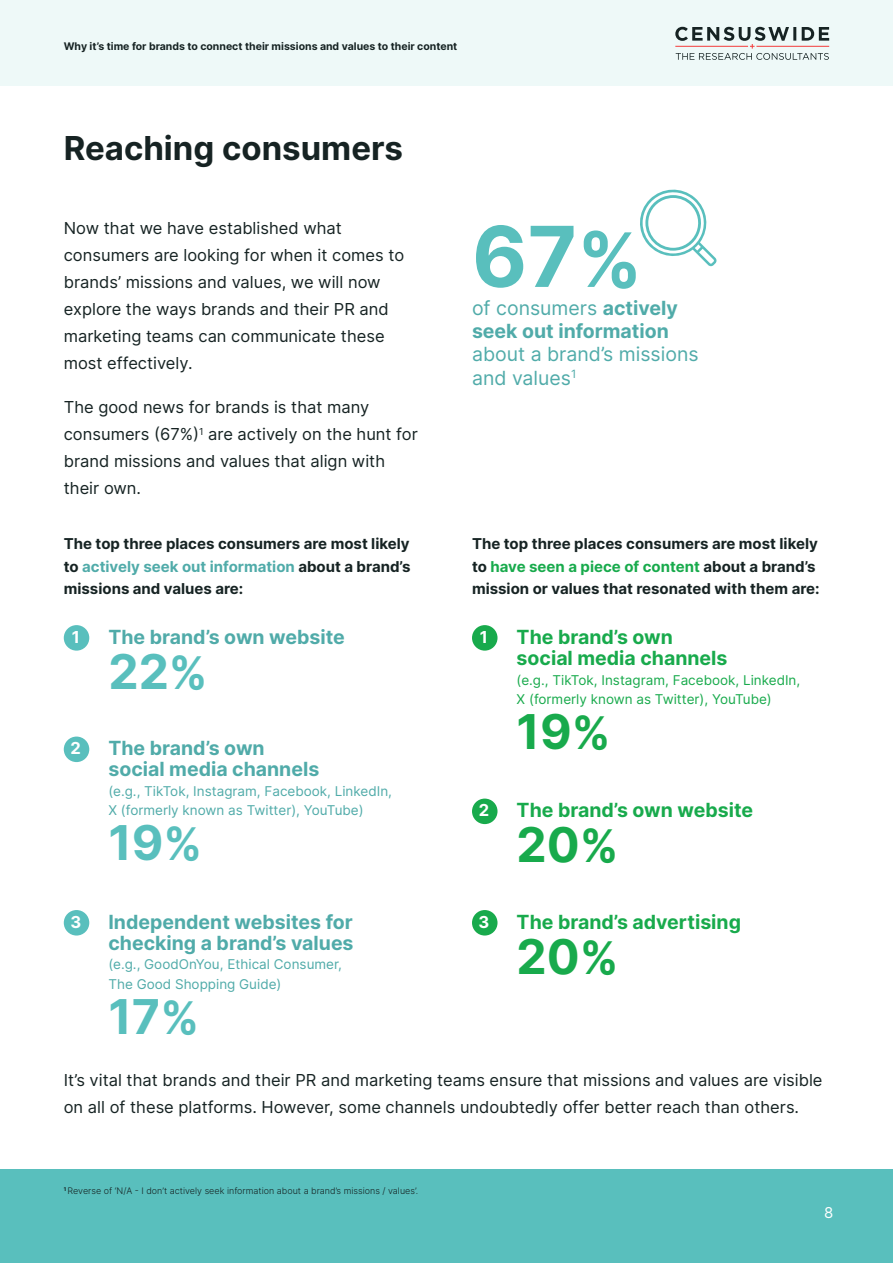
<style>
.page{position:relative;width:893px;height:1263px;background:#fff}
.page>*{position:absolute;margin:0;border:0;box-sizing:border-box;transform-origin:0 0}
.t1{font:700 84px "Inter";color:#59bfbd}
.t2{font:700 75px "Inter";color:#59bfbd}
.t3{font:700 48px "Inter";color:#59bfbd}
.t4{font:700 48px "Inter";color:#18aa4c}
.t5{font:700 33px "Inter";color:#162323}
.t6{font:700 19.5px/21px "Inter";color:#50aba9}
.t7{font:700 19.5px/21px "Inter";color:#18aa4c}
.t8{font:19.5px/23.4px "Inter";color:#50aba9}
.t9{font:16.5px/27px "Inter";color:#162323}
.t10{font:700 16.5px "Inter";color:#fff}
.t11{font:700 15px/22.5px "Inter";color:#162323;text-align:justify}
.t12{font:15px "Inter";color:#fff}
.t13{font:13.5px/19.5px "Inter";color:#50aba9}
.t14{font:13.5px/19.5px "Inter";color:#18aa4c}
.t15{font:700 10.5px "Inter";color:#162323}
.t16{font:300 9px "Inter";color:#162323}
.s1{font-weight:700}
.s2{color:#50aba9}
.s3{color:#18aa4c}
.s4{font-size:45px}
</style>
<div class="page">
<div style="left:0;top:0;width:893px;height:85px;background:#eef9f8"></div>
<div style="left:0;top:1169px;width:893px;height:94px;background:#59bfbd"></div>
<svg style="left:640px;top:189px;width:76px;height:78px"></svg>
<svg style="left:675px;top:27px;width:154px;height:33px"></svg>
<div style="left:64px;top:625px;width:25px;height:26px;background:#59bfbd;border-radius:50%"></div>
<div style="left:64px;top:736px;width:25px;height:26px;background:#59bfbd;border-radius:50%"></div>
<div style="left:472px;top:798px;width:25px;height:26px;background:#18aa4c;border-radius:50%"></div>
<div style="left:472px;top:910px;width:25px;height:25px;background:#18aa4c;border-radius:50%"></div>
<div style="left:472px;top:625px;width:25px;height:26px;background:#18aa4c;border-radius:50%"></div>
<div style="left:64px;top:910px;width:25px;height:25px;background:#59bfbd;border-radius:50%"></div>
<p class="t15" style="left:64px;top:38px;width:395px">Why it’s time for brands to connect their missions and values to their content</p>
<p class="t5" style="left:64px;top:123px;width:341px">Reaching consumers</p>
<p class="t9" style="left:64px;top:214px;width:342px">Now that we have established what consumers are looking for when it comes to brands’ missions and values, we will now explore the ways brands and their PR and marketing teams can communicate these most effectively.</p>
<p class="t9" style="left:64px;top:393px;width:356px">The good news for brands is that many consumers (67%)<sup>1</sup> are actively on the hunt for brand missions and values that align with their own.</p>
<p class="t1" style="left:472px;top:193px;width:107px">67</p>
<p class="t8" style="left:472px;top:295px;width:207px">of consumers <span class="s1">actively</span></p>
<p class="t2" style="left:577px;top:203px;width:66px">%</p>
<p class="t8" style="left:472px;top:319px;width:228px"><span class="s1">seek out information </span>about a brand’s missions and values<sup>1</sup></p>
<p class="t11" style="left:64px;top:532px;width:348px">The top three places consumers are most likely to <span class="s2">actively seek out information</span> about a brand’s missions and values are:</p>
<p class="t11" style="left:472px;top:532px;width:349px;text-align:left">The top three places consumers are most likely to <span class="s3">have seen a piece of content</span> about a brand’s mission or values that resonated with them are:</p>
<p class="t10" style="left:72px;top:624px;width:10px">1</p>
<p class="t6" style="left:108px;top:626px;width:238px">The brand’s own website</p>
<p class="t3" style="left:108px;top:636px;width:101px">22<span class="s4">%</span></p>
<p class="t10" style="left:71px;top:736px;width:12px">2</p>
<p class="t6" style="left:108px;top:737px;width:212px">The brand’s own social media channels</p>
<p class="t13" style="left:108px;top:781px;width:285px">(e.g., TikTok, Instagram, Facebook, LinkedIn,<br>X (formerly known as Twitter), YouTube)</p>
<p class="t3" style="left:108px;top:807px;width:95px">19<span class="s4">%</span></p>
<p class="t10" style="left:70px;top:909px;width:12px">3</p>
<p class="t6" style="left:108px;top:911px;width:247px">Independent websites for checking a brand’s values</p>
<p class="t13" style="left:108px;top:954px;width:235px">(e.g., GoodOnYou, Ethical Consumer,<br>The Good Shopping Guide)</p>
<p class="t3" style="left:108px;top:980px;width:92px">17<span class="s4">%</span></p>
<p class="t10" style="left:480px;top:624px;width:10px">1</p>
<p class="t7" style="left:517px;top:626px;width:212px">The brand’s own social media channels</p>
<p class="t14" style="left:517px;top:669px;width:285px">(e.g., TikTok, Instagram, Facebook, LinkedIn,<br>X (formerly known as Twitter), YouTube)</p>
<p class="t4" style="left:517px;top:696px;width:95px">19<span class="s4">%</span></p>
<p class="t10" style="left:479px;top:798px;width:12px">2</p>
<p class="t10" style="left:479px;top:909px;width:12px">3</p>
<p class="t7" style="left:517px;top:799px;width:238px">The brand’s own website</p>
<p class="t4" style="left:517px;top:809px;width:103px">20<span class="s4">%</span></p>
<p class="t7" style="left:517px;top:911px;width:226px">The brand’s advertising</p>
<p class="t4" style="left:517px;top:920px;width:103px">20<span class="s4">%</span></p>
<p class="t9" style="left:64px;top:1066px;width:760px">It’s vital that brands and their PR and marketing teams ensure that missions and values are visible on all of these platforms. However, some channels undoubtedly offer better reach than others.</p>
<p class="t16" style="left:64px;top:1184px;width:356px"><sup>1</sup> Reverse of ‘N/A - I don’t actively seek information about a brand’s missions / values’.</p>
<p class="t12" style="left:824px;top:1202px;width:11px">8</p>
</div>
